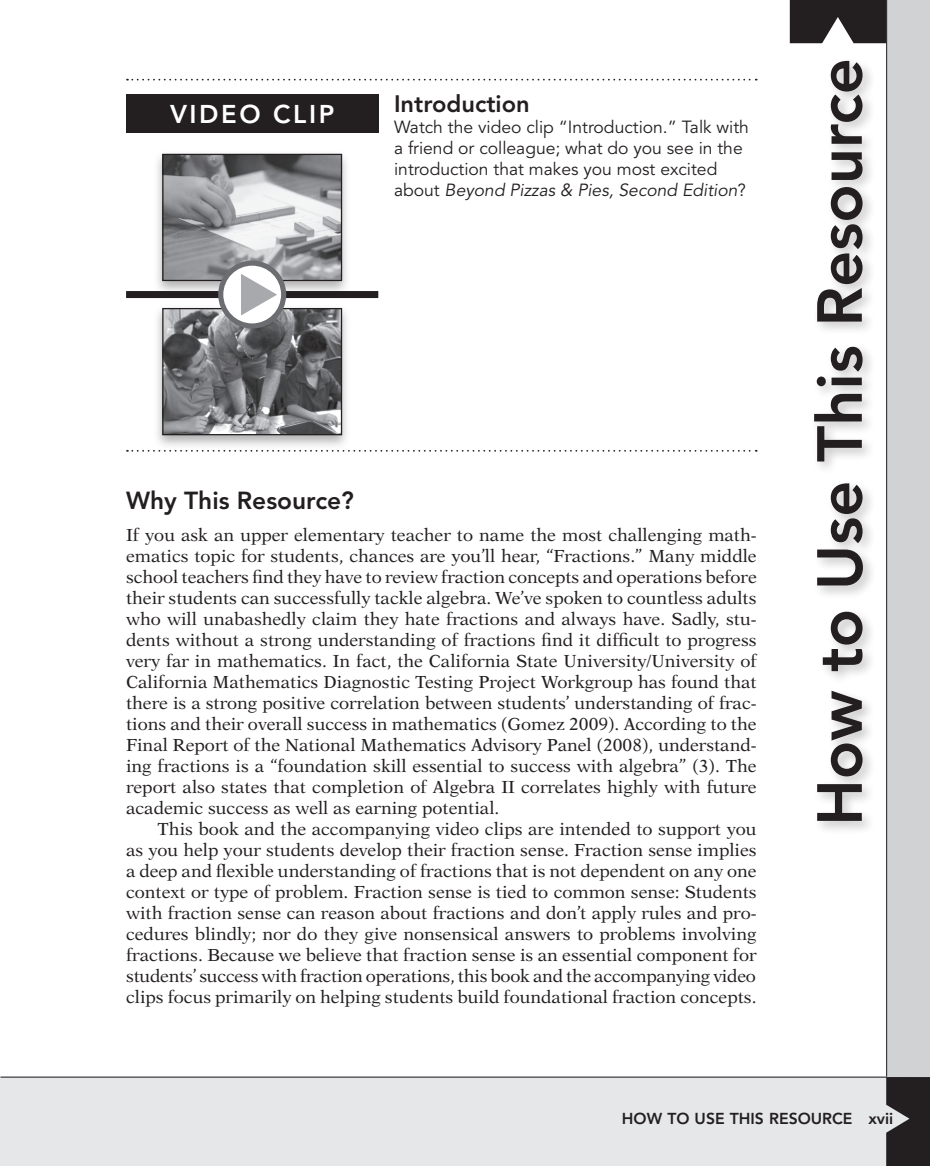
<style>
.page{position:relative;width:930px;height:1166px;background:#fff}
.page>*{position:absolute;margin:0;border:0;box-sizing:border-box;transform-origin:0 0}
.t1{font:800 63px "Avenir LT Std";color:#231f20}
.t2{font:800 25.55px "Avenir LT Std";color:#fff}
.t3{font:800 24.5px "Avenir LT Std";color:#231f20}
.t4{font:800 23.62px "Avenir LT Std";color:#231f20}
.TX1{font:17.5px/21px "New Aster LT Std";color:#231f20;text-align:justify}
.TX{font:17.5px/21px "New Aster LT Std";color:#231f20;text-align:justify}
.t5{font:17.5px/21px "Avenir LT Std";color:#231f20}
.t6{font:800 15.75px "Avenir LT Std";color:#231f20}
.s1{font-style:italic}
</style>
<div class="page">
<div style="left:1px;top:1076px;width:928px;height:90px;background:#e6e7e9"></div>
<hr style="left:1px;top:1076px;width:928px;height:1px;background:#231f20">
<svg style="left:885px;top:1077px;width:44px;height:88px;background:#383536"></svg>
<div style="left:886px;top:0;width:43px;height:1076px;background:#d1d2d4"></div>
<hr style="left:886px;top:0;width:1px;height:1076px;background:#231f20">
<svg style="left:127px;top:79px;width:629px;height:1px"></svg>
<svg style="left:127px;top:450px;width:629px;height:1px"></svg>
<div style="left:152px;top:149px;width:199px;height:146px;background:#231f20;opacity:.35"></div>
<img style="left:164px;top:156px;width:176px;height:123px">
<div style="left:162px;top:154px;width:180px;height:127px;border:1px solid #231f20"></div>
<div style="left:152px;top:303px;width:199px;height:147px;background:#231f20;opacity:.35"></div>
<img style="left:164px;top:310px;width:176px;height:123px">
<div style="left:162px;top:308px;width:180px;height:127px;border:1px solid #231f20"></div>
<div style="left:126px;top:291px;width:252px;height:7px;background:#231f20"></div>
<svg style="left:221px;top:263px;width:62px;height:63px"></svg>
<div style="left:218px;top:260px;width:68px;height:68px;border:5px solid #6c6d70;border-radius:50%"></div>
<svg style="left:241px;top:274px;width:36px;height:41px"></svg>
<div style="left:126px;top:94px;width:252px;height:39px;background:#231f20"></div>
<div style="left:809px;top:56px;width:68px;height:779px;background:#231f20;opacity:.25"></div>
<svg style="left:789px;top:0;width:96px;height:43px;background:#3a3637"></svg>
<p class="t2" style="left:170px;top:99px;width:38px">VIDEO</p>
<p class="t2" style="left:273px;top:99px;width:63px">CLI P</p>
<p class="t4" style="left:394px;top:90px;width:137px">Introduction</p>
<p class="t5" style="left:394px;top:117px;width:356px">Watch the video clip “Introduction.” Talk with a friend or colleague; what do you see in the introduction that makes you most excited about <span class="s1">Beyond Pizzas &amp; Pies, Second Edition</span>?</p>
<p class="t3" style="left:126px;top:486px;width:229px">Why This Resource?</p>
<p class="TX1" style="left:126px;top:524px;width:632px">If you ask an upper elementary teacher to name the most challenging math&shy;ematics topic for students, chances are you’ll hear, “Fractions.” Many middle school teachers find they have to review fraction concepts and operations before their students can successfully tackle algebra. We’ve spoken to countless adults who will unabashedly claim they hate fractions and always have. Sadly, stu&shy;dents without a strong understanding of fractions find it difficult to progress very far in mathematics. In fact, the California State University/University of California Mathematics Diagnostic Testing Project Workgroup has found that there is a strong positive correlation between students’ understanding of frac&shy;tions and their overall success in mathematics (Gomez 2009). According to the Final Report of the National Mathematics Advisory Panel (2008), understand&shy;ing fractions is a “foundation skill essential to success with algebra” (3). The report also states that completion of Algebra II correlates highly with future academic success as well as earning potential.</p>
<p class="TX" style="left:126px;top:818px;width:632px;text-indent:32px">This book and the accompanying video clips are intended to support you as you help your students develop their fraction sense. Fraction sense implies a deep and flexible understanding of fractions that is not dependent on any one context or type of problem. Fraction sense is tied to common sense: Students with fraction sense can reason about fractions and don’t apply rules and pro&shy;cedures blindly; nor do they give nonsensical answers to problems involving fractions. Because we believe that fraction sense is an essential component for students’ success with fraction operations, this book and the accompanying video clips focus primarily on helping students build foundational fraction concepts.</p>
<p class="t1" style="left:802px;top:826px;width:769px;rotate:-90deg">How to Use This Resource</p>
<p class="t6" style="left:621px;top:1109px;width:273px">How to Use Th is Resource xvii</p>
</div>
